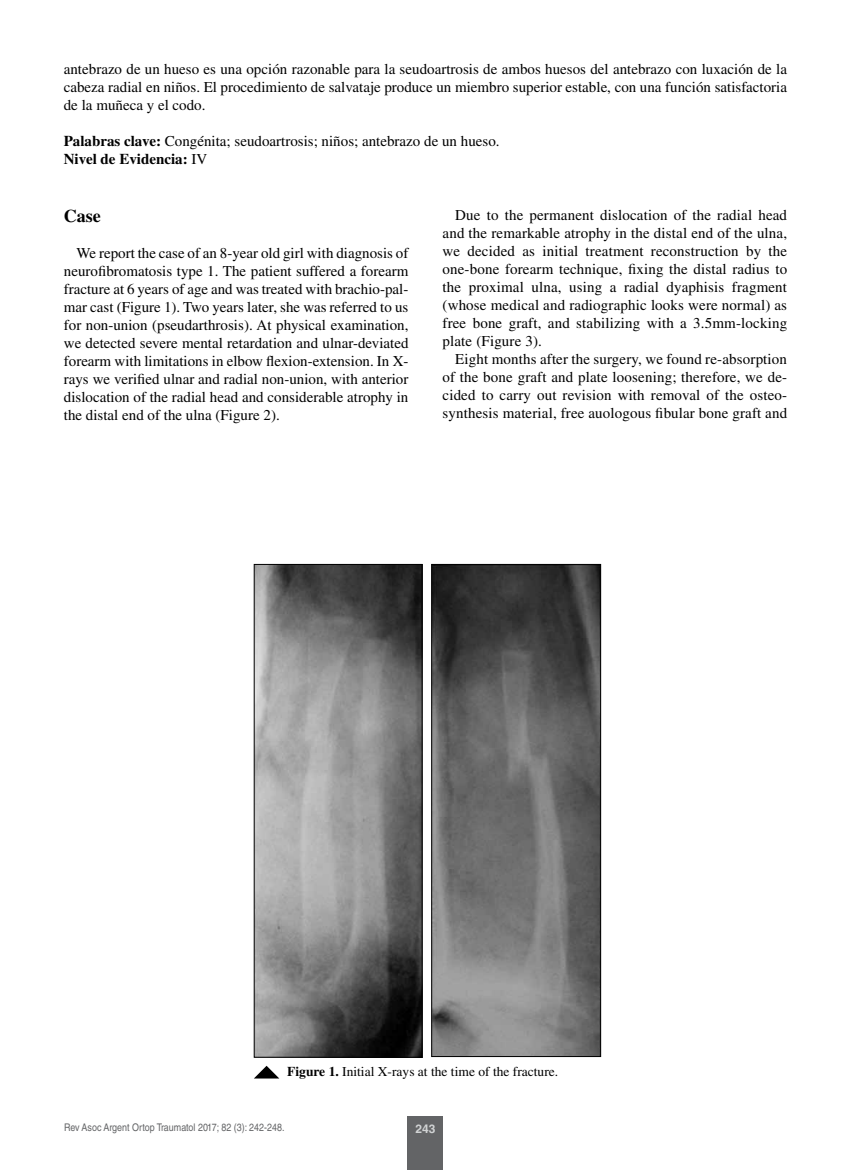
<style>
.page{position:relative;width:851px;height:1170px;background:#fff}
.page>*{position:absolute;margin:0;border:0;box-sizing:border-box;transform-origin:0 0}
.t1{font:700 18px "Times LT Std";color:#000}
.t2{font:15px/18px "Times LT Std";color:#000;text-align:justify}
.t3{font:13.5px "Times LT Std";color:#000}
.t4{font:700 12px "Helvetica LT Std";color:#d1d3d4}
.t5{font:10.5px "Helvetica LT Std";color:#636466;scale:.85 1}
.s1{font-weight:700}
</style>
<div class="page">
<div style="left:407px;top:1116px;width:36px;height:53px;background:#636466"></div>
<img style="left:256px;top:566px;width:164px;height:489px">
<div style="left:254px;top:564px;width:168px;height:493px;border:1px solid #000"></div>
<img style="left:433px;top:566px;width:166px;height:488px">
<div style="left:431px;top:564px;width:170px;height:492px;border:1px solid #000"></div>
<svg style="left:254px;top:1065px;width:25px;height:13px"></svg>
<p class="t2" style="left:64px;top:60px;width:724px">antebrazo de un hueso es una opción razonable para la seudoartrosis de ambos huesos del antebrazo con luxación de la cabeza radial en niños. El procedimiento de salvataje produce un miembro superior estable, con una función satisfactoria de la muñeca y el codo.</p>
<p class="t2" style="left:64px;top:132px;width:437px"><span class="s1">Palabras clave:</span> Congénita; seudoartrosis; niños; antebrazo de un hueso.<br><span class="s1">Nivel de Evidencia:</span> IV</p>
<p class="t1" style="left:64px;top:205px;width:38px">Case</p>
<p class="t2" style="left:64px;top:244px;width:346px;text-indent:13px">We report the case of an 8-year old girl with diagnosis of neurofibromatosis type 1. The patient suffered a forearm fracture at 6 years of age and was treated with brachio-pal&shy;mar cast (Figure 1). Two years later, she was referred to us for non-union (pseudarthrosis). At physical examination, we detected severe mental retardation and ulnar-deviated forearm with limitations in elbow flexion-extension. In X&shy;rays we verified ulnar and radial non-union, with anterior dislocation of the radial head and considerable atrophy in the distal end of the ulna (Figure 2).</p>
<p class="t2" style="left:442px;top:206px;width:346px;text-indent:13px">Due to the permanent dislocation of the radial head and the remarkable atrophy in the distal end of the ulna, we decided as initial treatment reconstruction by the one-bone forearm technique, fixing the distal radius to the proximal ulna, using a radial dyaphisis fragment (whose medical and radiographic looks were normal) as free bone graft, and stabilizing with a 3.5mm-locking plate (Figure 3).</p>
<p class="t2" style="left:442px;top:350px;width:346px;text-indent:13px">Eight months after the surgery, we found re-absorption of the bone graft and plate loosening; therefore, we de&shy;cided to carry out revision with removal of the osteo&shy;synthesis material, free auologous fibular bone graft and</p>
<p class="t3" style="left:287px;top:1063px;width:272px"><span class="s1">Figure 1.</span> Initial X-rays at the time of the fracture.</p>
<p class="t5" style="left:64px;top:1121px;width:261px">Rev Asoc Argent Ortop Traumatol 2017; 82 (3): 242-248.</p>
<p class="t4" style="left:415px;top:1121px;width:22px">243</p>
</div>
